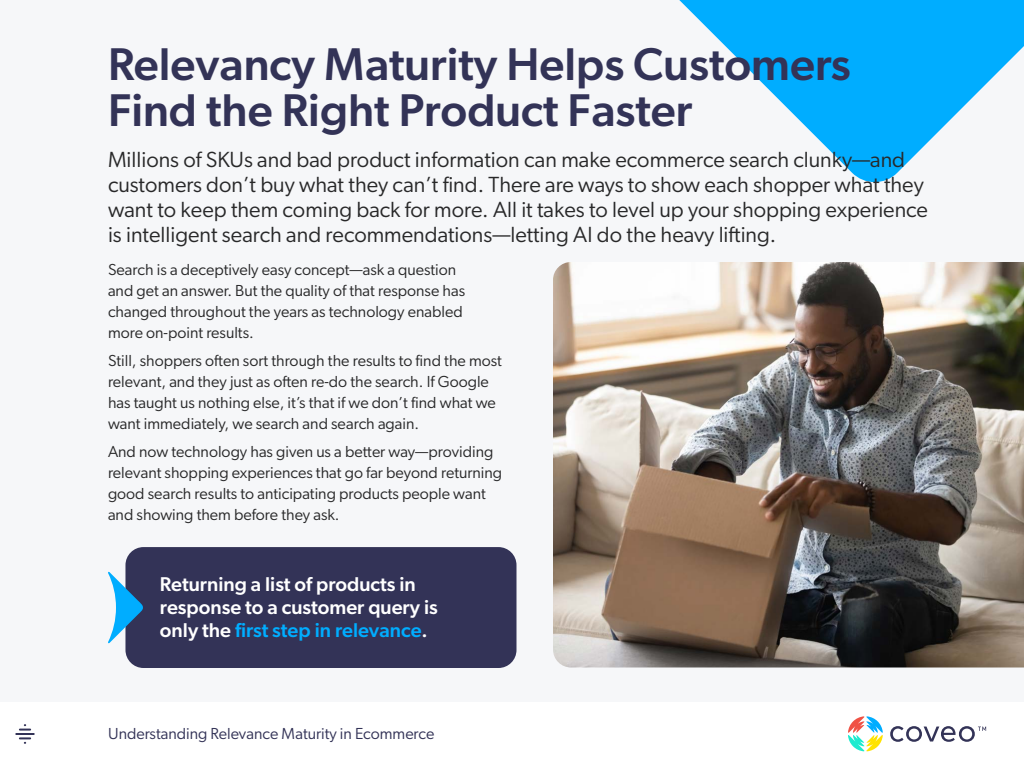
<style>
.page{position:relative;width:1024px;height:768px;background:#fff}
.page>*{position:absolute;margin:0;border:0;box-sizing:border-box;transform-origin:0 0}
.t1{font:500 46px/46px "Gibson";color:#333357}
.t2{font:22px/25px "Gibson";color:#282829}
.t3{font:500 20px/23px "Gibson";color:#fff}
.t4{font:16px/21px "Gibson";color:#282829}
.t5{font:16px "Gibson";color:#333357}
.s1{color:#00adff}
</style>
<div class="page">
<div style="left:0;top:0;width:1024px;height:702px;background:#f6f7f9"></div>
<svg style="left:890px;top:726px;width:96px;height:16px"></svg>
<svg style="left:848px;top:716px;width:35px;height:35px"></svg>
<svg style="left:16px;top:724px;width:18px;height:20px"></svg>
<svg style="left:679px;top:0;width:345px;height:182px;fill:#00adff"></svg>
<img style="left:553px;top:262px;width:471px;height:405px">
<div style="left:125px;top:547px;width:391px;height:121px;background:#333357;border-radius:18px"></div>
<svg style="left:108px;top:572px;width:35px;height:72px"></svg>
<h1 class="t1" style="left:108px;top:40px;width:744px">Relevancy Maturity Helps Customers<br>Find the Right Product Faster</h1>
<p class="t2" style="left:108px;top:146px;width:822px">Millions of SKUs and bad product information can make ecommerce search clunky—and customers don’t buy what they can’t find. There are ways to show each shopper what they want to keep them coming back for more. All it takes to level up your shopping experience is intelligent search and recommendations—letting AI do the heavy lifting.</p>
<p class="t4" style="left:108px;top:259px;width:359px">Search is a deceptively easy concept—ask a question and get an answer. But the quality of that response has changed throughout the years as technology enabled more on-point results.</p>
<p class="t4" style="left:108px;top:349px;width:395px">Still, shoppers often sort through the results to find the most relevant, and they just as often re-do the search. If Google has taught us nothing else, it’s that if we don’t find what we want immediately, we search and search again.</p>
<p class="t4" style="left:108px;top:440px;width:396px">And now technology has given us a better way—providing relevant shopping experiences that go far beyond returning good search results to anticipating products people want and showing them before they ask.</p>
<p class="t3" style="left:160px;top:573px;width:279px">Returning a list of products in response to a customer query is only the <span class="s1">first step in relevance</span>.</p>
<p class="t5" style="left:108px;top:724px;width:328px">Understanding Relevance Maturity in Ecommerce</p>
</div>
